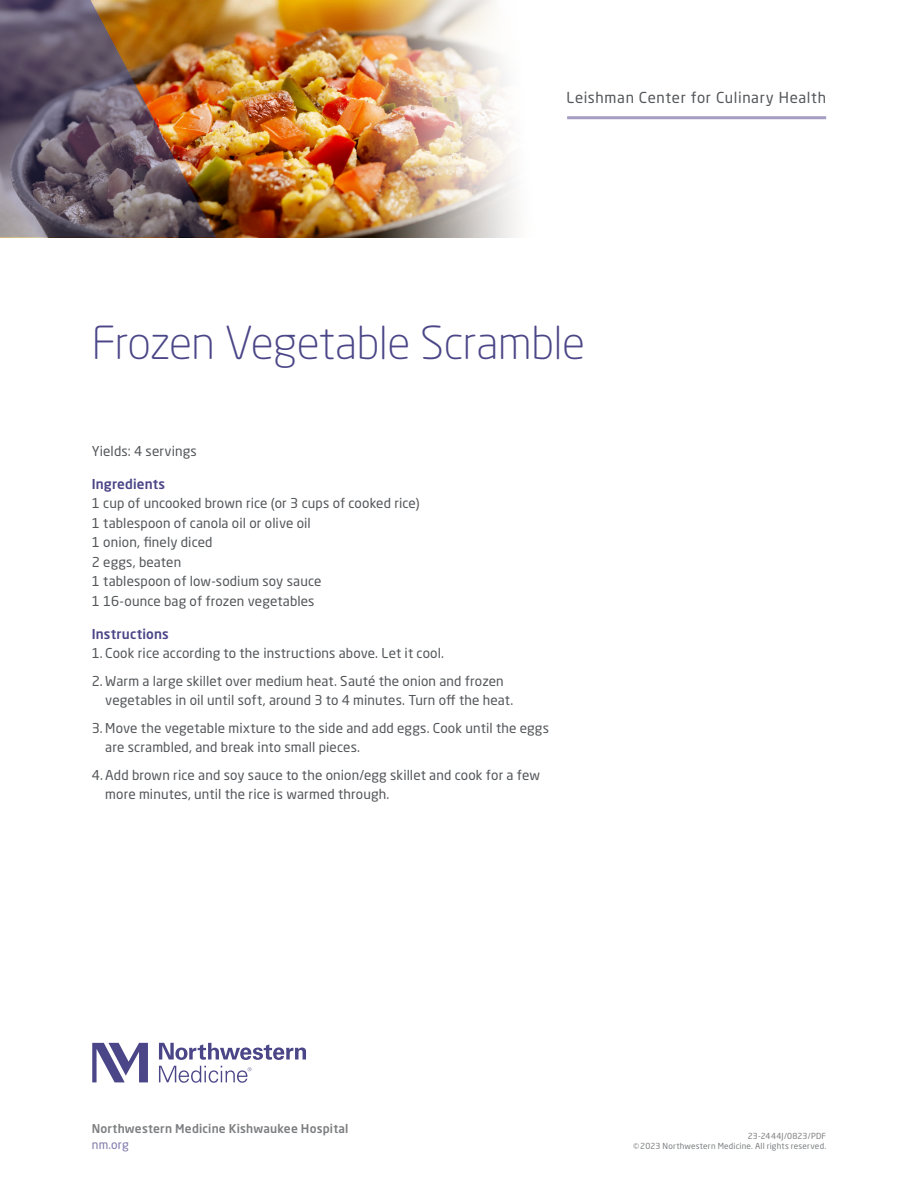
<style>
.page{position:relative;width:918px;height:1188px;background:#fff}
.page>*{position:absolute;margin:0;border:0;box-sizing:border-box;transform-origin:0 0}
.NM_-_Flyer_-_Title{font:300 45px "Neo Sans Pro";letter-spacing:-.01em;color:#4a4687}
.t1{font:15px "Neo Sans Pro";letter-spacing:.045em;color:#54575a}
.Body_Numbered{font:13.5px/19.5px "Neo Sans Pro";letter-spacing:.01em;color:#54575a}
.NM_-_Body_Copy{font:13.5px "Neo Sans Pro";letter-spacing:.01em;color:#54575a}
.NM_-_Body_Subhead_-_Level_1{font:500 13.5px "Neo Sans Pro";letter-spacing:.01em;color:#4a4687}
.NM_-_Body_Subhead_-_Level_1-2{font:13.5px "Neo Sans Pro";letter-spacing:.005em;color:#54575a}
.NM_-_Flyer_-_Contact_Info{font:500 12px/16.5px "Neo Sans Pro";letter-spacing:.015em;color:#7c7e80}
.NM_-_Signature_Copyright__left{font:8.25px "Neo Sans Pro";letter-spacing:.025em;color:#7c7e80}
.s1{font-weight:400;color:#8179aa}
</style>
<div class="page">
<img style="left:216px;top:0;width:139px;height:237px">
<img style="left:355px;top:0;width:472px;height:238px">
<img style="left:0;top:0;width:216px;height:237px">
<hr style="left:567px;top:116px;width:259px;height:3px;background:#a59dc2">
<svg style="left:159px;top:1043px;width:147px;height:17px"></svg>
<svg style="left:92px;top:1043px;width:56px;height:39px"></svg>
<svg style="left:159px;top:1066px;width:92px;height:17px"></svg>
<p class="t1" style="left:567px;top:89px;width:261px">Leishman Center for Culinary Health</p>
<p class="NM_-_Flyer_-_Title" style="left:92px;top:316px;width:495px">Frozen Vegetable Scramble</p>
<p class="NM_-_Body_Subhead_-_Level_1-2" style="left:92px;top:442px;width:106px">Yields: 4 servings</p>
<p class="NM_-_Body_Subhead_-_Level_1" style="left:92px;top:475px;width:75px">Ingredients</p>
<p class="NM_-_Body_Copy" style="left:92px;top:495px;width:329px">1 cup of uncooked brown rice (or 3 cups of cooked rice)</p>
<p class="NM_-_Body_Copy" style="left:92px;top:514px;width:221px">1 tablespoon of canola oil or olive oil</p>
<p class="NM_-_Body_Copy" style="left:92px;top:534px;width:122px">1 onion, finely diced</p>
<p class="NM_-_Body_Copy" style="left:92px;top:553px;width:91px">2 eggs, beaten</p>
<p class="NM_-_Body_Copy" style="left:92px;top:573px;width:231px">1 tablespoon of low-sodium soy sauce</p>
<p class="NM_-_Body_Copy" style="left:92px;top:592px;width:224px">1 16-ounce bag of frozen vegetables</p>
<p class="NM_-_Body_Subhead_-_Level_1" style="left:92px;top:625px;width:78px">Instructions</p>
<p class="Body_Numbered" style="left:92px;top:643px;width:354px">1. Cook rice according to the instructions above. Let it cool.</p>
<p class="Body_Numbered" style="left:105px;top:671px;width:410px;text-indent:-13px">2. Warm a large skillet over medium heat. Sauté the onion and frozen vegetables in oil until soft, around 3 to 4 minutes. Turn off the heat.</p>
<p class="Body_Numbered" style="left:105px;top:718px;width:445px;text-indent:-13px">3. Move the vegetable mixture to the side and add eggs. Cook until the eggs are scrambled, and break into small pieces.</p>
<p class="Body_Numbered" style="left:105px;top:765px;width:436px;text-indent:-13px">4. Add brown rice and soy sauce to the onion/egg skillet and cook for a few more minutes, until the rice is warmed through.</p>
<p class="NM_-_Flyer_-_Contact_Info" style="left:92px;top:1120px;width:258px">Northwestern Medicine Kishwaukee Hospital <span class="s1">nm.org</span></p>
<p class="NM_-_Signature_Copyright__left" style="left:748px;top:1131px;width:80px">23-2444J/0823/PDF</p>
<p class="NM_-_Signature_Copyright__left" style="left:633px;top:1141px;width:195px">©2023 Northwestern Medicine. All rights reserved.</p>
</div>
